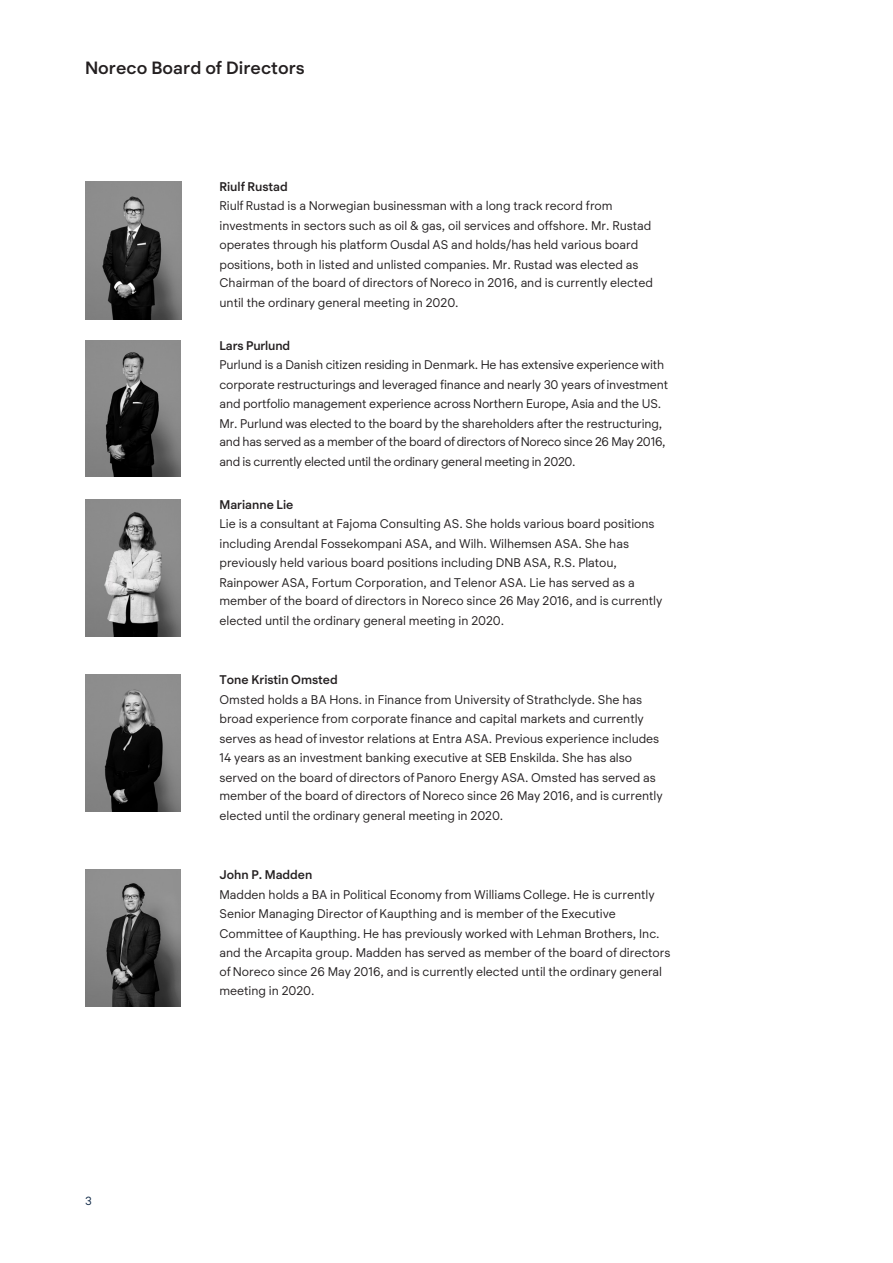
<style>
.page{position:relative;width:893px;height:1263px;background:#fff}
.page>*{position:absolute;margin:0;border:0;box-sizing:border-box;transform-origin:0 0}
.t1{font:500 18px "Deckard";color:#231f20}
.Body_text{font:12.75px/19.4px "Deckard";letter-spacing:-.005em;color:#231f20}
.t2{font:12px "Deckard";color:#112a48}
.s1{font-weight:500}
</style>
<div class="page">
<img style="left:85px;top:870px;width:96px;height:136px">
<img style="left:85px;top:340px;width:96px;height:137px">
<img style="left:85px;top:500px;width:96px;height:136px">
<img style="left:85px;top:674px;width:96px;height:137px">
<img style="left:85px;top:182px;width:96px;height:137px">
<h1 class="t1" style="left:85px;top:53px;width:221px">Noreco Board of Directors</h1>
<p class="Body_text" style="left:220px;top:175px;width:435px"><span class="s1">Riulf Rustad<br></span>Riulf Rustad is a Norwegian businessman with a long track record from investments in sectors such as oil &amp; gas, oil services and offshore. Mr. Rustad operates through his platform Ousdal AS and holds/has held various board positions, both in listed and unlisted companies. Mr. Rustad was elected as Chairman of the board of directors of Noreco in 2016, and is currently elected until the ordinary general meeting in 2020.</p>
<p class="Body_text" style="left:220px;top:334px;width:450px"><span class="s1">Lars Purlund<br></span>Purlund is a Danish citizen residing in Denmark. He has extensive experience with corporate restructurings and leveraged finance and nearly 30 years ofinvestment and portfolio management experience across Northern Europe, Asia and the US.<br>Mr. Purlund was elected to the board by the shareholders after the restructuring, and has served as a member of the board ofdirectors ofNoreco since 26 May 2016, and is currently elected until the ordinary general meeting in 2020.</p>
<p class="Body_text" style="left:220px;top:493px;width:444px"><span class="s1">Marianne Lie<br></span>Lie is a consultant at Fajoma Consulting AS. She holds various board positions including Arendal Fossekompani ASA, and Wilh. Wilhemsen ASA. She has previously held various board positions including DNB ASA, R.S. Platou, Rainpower ASA, Fortum Corporation, and Telenor ASA. Lie has served as a member of the board of directors in Noreco since 26 May 2016, and is currently elected until the ordinary general meeting in 2020.</p>
<p class="Body_text" style="left:220px;top:669px;width:445px"><span class="s1">Tone Kristin Omsted<br></span>Omsted holds a BA Hons. in Finance from University of Strathclyde. She has broad experience from corporate finance and capital markets and currently serves as head of investor relations at Entra ASA. Previous experience includes 14 years as an investment banking executive at SEB Enskilda. She has also served on the board of directors of Panoro Energy ASA. Omsted has served as member of the board of directors of Noreco since 26 May 2016, and is currently elected until the ordinary general meeting in 2020.</p>
<p class="t2" style="left:85px;top:1191px;width:8px">3</p>
<p class="Body_text" style="left:220px;top:864px;width:452px"><span class="s1">John P. Madden<br></span>Madden holds a BA in Political Economy from Williams College. He is currently Senior Managing Director of Kaupthing and is member of the Executive Committee of Kaupthing. He has previously worked with Lehman Brothers, Inc. and the Arcapita group. Madden has served as member of the board of directors of Noreco since 26 May 2016, and is currently elected until the ordinary general meeting in 2020.</p>
</div>
